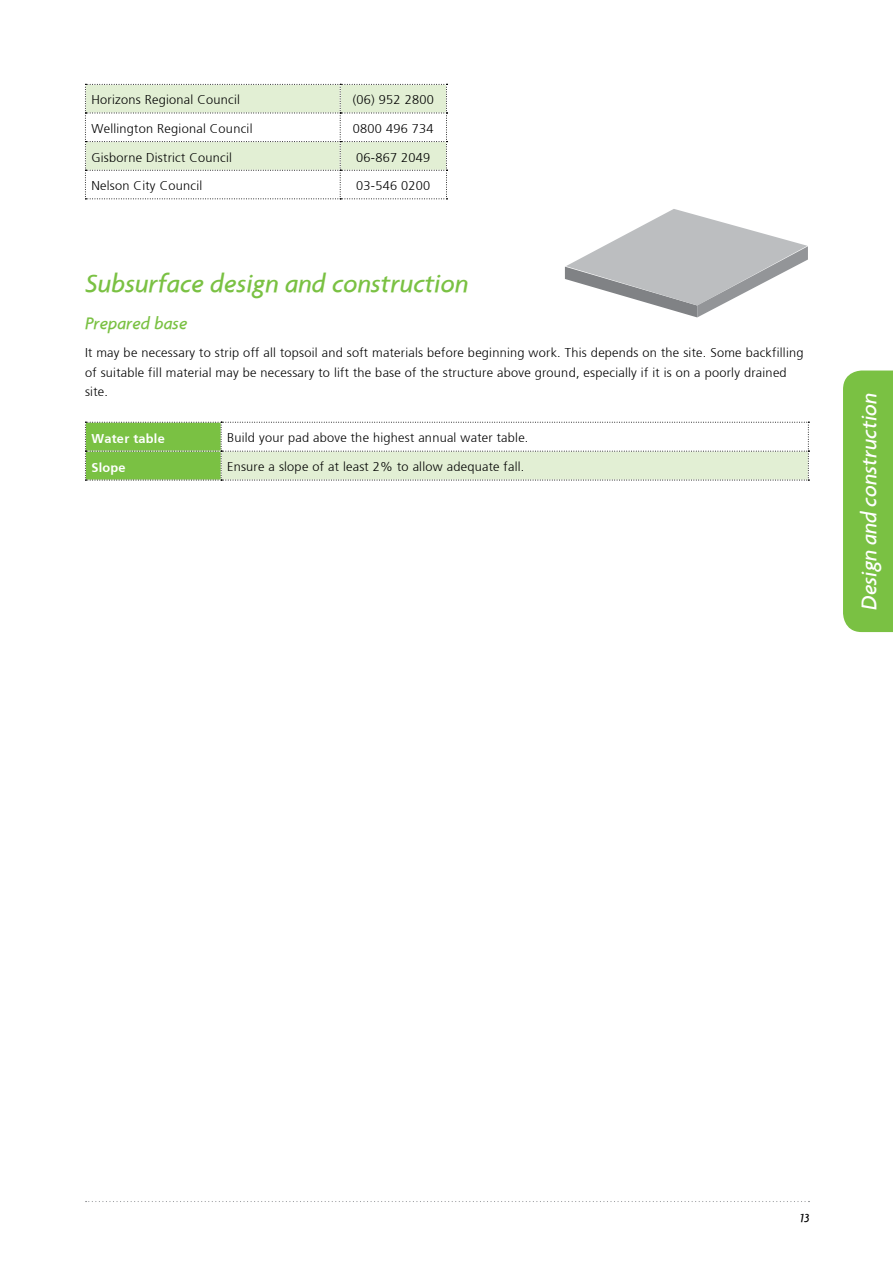
<style>
.page{position:relative;width:893px;height:1263px;background:#fff}
.page>*{position:absolute;margin:0;border:0;box-sizing:border-box;transform-origin:0 0}
.t1{font:italic 500 27px "Agenda";color:#7ac143}
.t2{font:italic 500 22.5px "Agenda";color:#fff}
.t3{font:italic 500 18px "Agenda";color:#7ac143}
.t4{font:300 12.75px/19.5px "Frutiger";letter-spacing:.02em;color:#000}
.t5{font:700 12.75px "Frutiger";letter-spacing:.02em;color:#fff}
.t6{font:italic 500 12.75px "Agenda";color:#000}
</style>
<div class="page">
<svg style="left:85px;top:84px;width:363px;height:115px"></svg>
<svg style="left:85px;top:422px;width:724px;height:59px"></svg>
<svg style="left:565px;top:209px;width:243px;height:108px"></svg>
<div style="left:843px;top:370px;width:50px;height:262px;background:#7ac143"></div>
<svg style="left:86px;top:1201px;width:723px;height:1px"></svg>
<p class="t4" style="left:91px;top:91px;width:150px">Horizons Regional Council</p>
<p class="t4" style="left:353px;top:91px;width:83px">(06) 952 2800</p>
<p class="t4" style="left:91px;top:119px;width:163px">Wellington Regional Council</p>
<p class="t4" style="left:353px;top:119px;width:82px">0800 496 734</p>
<p class="t4" style="left:91px;top:148px;width:142px">Gisborne District Council</p>
<p class="t4" style="left:356px;top:148px;width:76px">06-867 2049</p>
<p class="t4" style="left:91px;top:176px;width:112px">Nelson City Council</p>
<p class="t4" style="left:356px;top:176px;width:76px">03-546 0200</p>
<h1 class="t1" style="left:85px;top:267px;width:385px">Subsurface design and construction</h1>
<h3 class="t3" style="left:85px;top:313px;width:104px">Prepared base</h3>
<p class="t4" style="left:85px;top:343px;width:720px">It may be necessary to strip off all topsoil and soft materials before beginning work. This depends on the site. Some backfilling of suitable fill material may be necessary to lift the base of the structure above ground, especially if it is on a poorly drained site.</p>
<p class="t5" style="left:91px;top:431px;width:75px">Water table</p>
<p class="t4" style="left:227px;top:428px;width:303px">Build your pad above the highest annual water table.</p>
<p class="t5" style="left:91px;top:460px;width:36px">Slope</p>
<p class="t4" style="left:227px;top:457px;width:299px">Ensure a slope of at least 2% to allow adequate fall.</p>
<h2 class="t2" style="left:855px;top:610px;width:219px;rotate:-90deg">Design and construction</h2>
<p class="t6" style="left:800px;top:1210px;width:11px">13</p>
</div>
